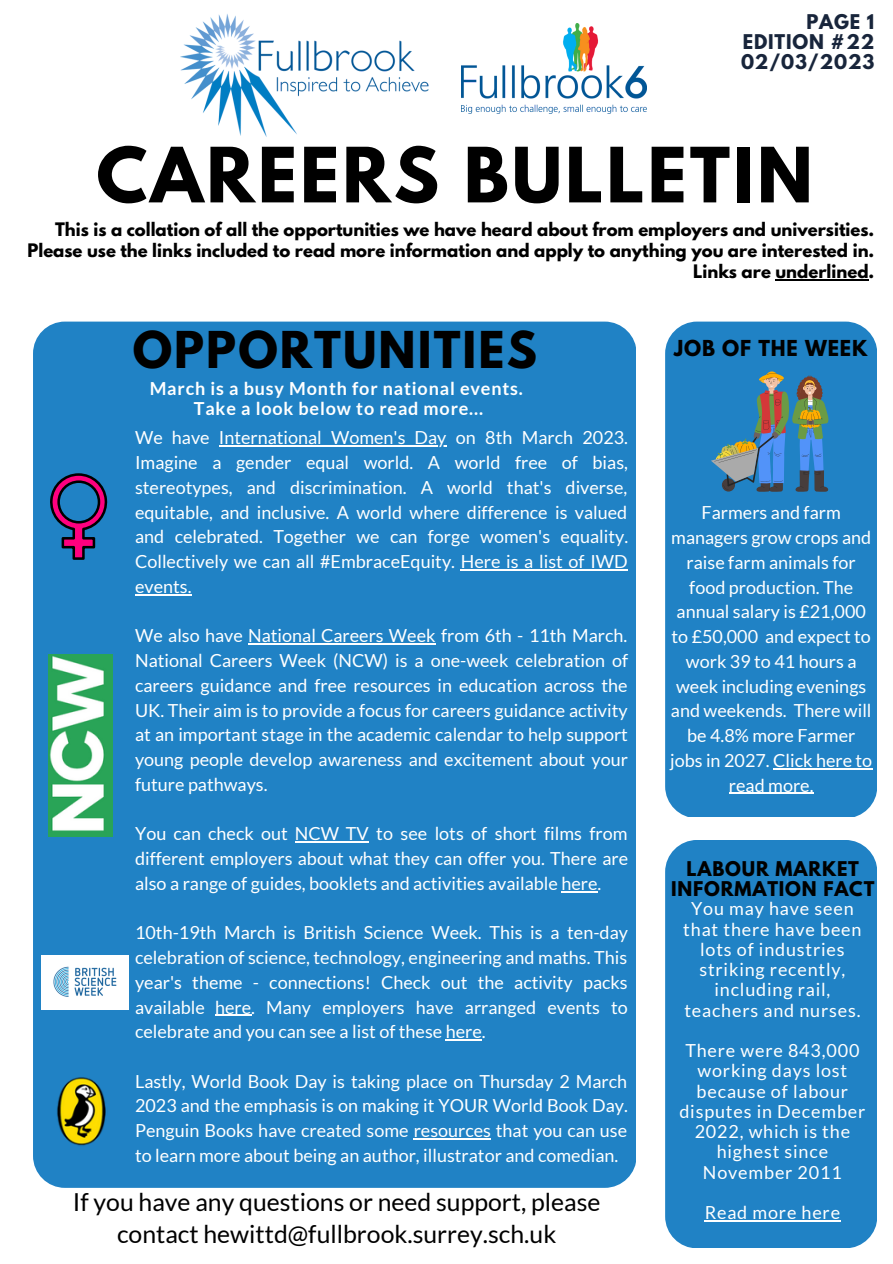
<style>
.page{position:relative;width:893px;height:1264px;background:#fff}
.page>*{position:absolute;margin:0;border:0;box-sizing:border-box;transform-origin:0 0}
.t1{font:700 67.5px "League Spartan";letter-spacing:.045em;color:#000}
.t2{font:700 45px "League Spartan";letter-spacing:.045em;color:#000}
.t3{font:24.75px/31.5px "Lato";color:#000;text-align:center}
.t4{font:700 19.5px "League Spartan";letter-spacing:.045em;color:#000}
.t5{font:18px/24.8px "Lato";color:#fff;text-align:justify}
.t6{font:18px/20.2px "Lato";letter-spacing:.045em;color:#fff;text-align:center}
.t7{font:700 18px/20.2px "Lato";letter-spacing:.045em;color:#fff;text-align:center}
.t8{font:700 18px/20.2px "League Spartan";letter-spacing:.045em;color:#000;text-align:center}
.t9{font:700 18px/20.2px "League Spartan";letter-spacing:.045em;color:#18253b;text-align:justify}
.t10{font:700 16.5px/21.3px "League Spartan";color:#000;text-align:right}
</style>
<div class="page">
<div style="left:33px;top:321px;width:602px;height:866px;background:#2082c5;border-radius:32px"></div>
<div style="left:665px;top:321px;width:211px;height:495px;background:#2082c5"></div>
<div style="left:665px;top:840px;width:211px;height:407px;background:#2082c5;border-radius:32px"></div>
<img style="left:180px;top:14px;width:249px;height:123px">
<img style="left:461px;top:23px;width:185px;height:90px">
<hr style="left:775px;top:279px;width:93px;height:2px;background:#000">
<hr style="left:219px;top:445px;width:227px;height:1px;background:#fff">
<hr style="left:460px;top:569px;width:167px;height:1px;background:#fff">
<hr style="left:135px;top:594px;width:56px;height:1px;background:#fff">
<hr style="left:248px;top:643px;width:187px;height:1px;background:#fff">
<hr style="left:295px;top:841px;width:74px;height:1px;background:#fff">
<hr style="left:561px;top:890px;width:36px;height:2px;background:#fff">
<hr style="left:215px;top:1014px;width:36px;height:1px;background:#fff">
<hr style="left:445px;top:1039px;width:37px;height:1px;background:#fff">
<hr style="left:413px;top:1138px;width:78px;height:1px;background:#fff">
<svg style="left:50px;top:473px;width:57px;height:87px"></svg>
<img style="left:49px;top:654px;width:64px;height:182px">
<img style="left:42px;top:955px;width:86px;height:54px">
<img style="left:57px;top:1077px;width:49px;height:69px">
<svg style="left:710px;top:371px;width:121px;height:122px;background:#4e82a1"></svg>
<hr style="left:773px;top:768px;width:99px;height:1px;background:#fff">
<hr style="left:728px;top:792px;width:85px;height:1px;background:#fff">
<hr style="left:704px;top:1220px;width:136px;height:1px;background:#fff">
<p class="t9" style="left:741px;top:13px;width:135px;text-indent:65px">PAGE 1<br>EDITION #22<br>02/03/2023</p>
<h1 class="t1" style="left:96px;top:142px;width:717px">CAREERS BULLETIN</h1>
<p class="t10" style="left:27px;top:220px;width:848px">This is a collation of all the opportunities we have heard about from employers and universities.<br>Please use the links included to read more information and apply to anything you are interested in.<br>Links are underlined.</p>
<h2 class="t2" style="left:133px;top:327px;width:405px">OPPORTUNITIES</h2>
<p class="t4" style="left:674px;top:338px;width:195px">JOB OF THE WEEK</p>
<p class="t7" style="left:150px;top:377px;width:374px">March is a busy Month for national events.<br>Take a look below to read more...</p>
<p class="t5" style="left:135px;top:425px;width:494px">We have International Women's Day on 8th March 2023.<br>Imagine a gender equal world. A world free of bias, stereotypes, and discrimination. A world that's diverse, equitable, and inclusive. A world where difference is valued and celebrated. Together we can forge women's equality.<br>Collectively we can all #EmbraceEquity. Here is a list of IWD events.</p>
<p class="t5" style="left:135px;top:623px;width:494px">We also have National Careers Week from 6th - 11th March.<br>National Careers Week (NCW) is a one-week celebration of careers guidance and free resources in education across the UK. Their aim is to provide a focus for careers guidance activity at an important stage in the academic calendar to help support young people develop awareness and excitement about your future pathways.</p>
<p class="t5" style="left:135px;top:821px;width:494px">You can check out NCW TV to see lots of short films from different employers about what they can offer you. There are also a range of guides, booklets and activities available here.</p>
<p class="t5" style="left:135px;top:919px;width:494px">10th-19th March is British Science Week. This is a ten-day celebration of science, technology, engineering and maths. This year's theme - connections! Check out the activity packs available here. Many employers have arranged events to celebrate and you can see a list of these here.</p>
<p class="t5" style="left:135px;top:1068px;width:494px">Lastly, World Book Day is taking place on Thursday 2 March 2023 and the emphasis is on making it YOUR World Book Day.<br>Penguin Books have created some resources that you can use to learn more about being an author, illustrator and comedian.</p>
<h3 class="t3" style="left:73px;top:1185px;width:529px">If you have any questions or need support, please contact hewittd@fullbrook.surrey.sch.uk</h3>
<p class="t5" style="left:670px;top:500px;width:204px;text-align:center">Farmers and farm managers grow crops and raise farm animals for food production. The annual salary is £21,000 to £50,000 and expect to work 39 to 41 hours a week including evenings and weekends. There will be 4.8% more Farmer jobs in 2027. Click here to read more.</p>
<p class="t8" style="left:671px;top:861px;width:205px">LABOUR MARKET<br>INFORMATION FACT</p>
<p class="t6" style="left:683px;top:898px;width:180px">You may have seen that there have been lots of industries striking recently, including rail, teachers and nurses.</p>
<p class="t6" style="left:679px;top:1039px;width:187px">There were 843,000 working days lost because of labour disputes in December<br>2022, which is the highest since<br>November 2011</p>
<p class="t6" style="left:704px;top:1201px;width:137px">Read more here</p>
</div>
